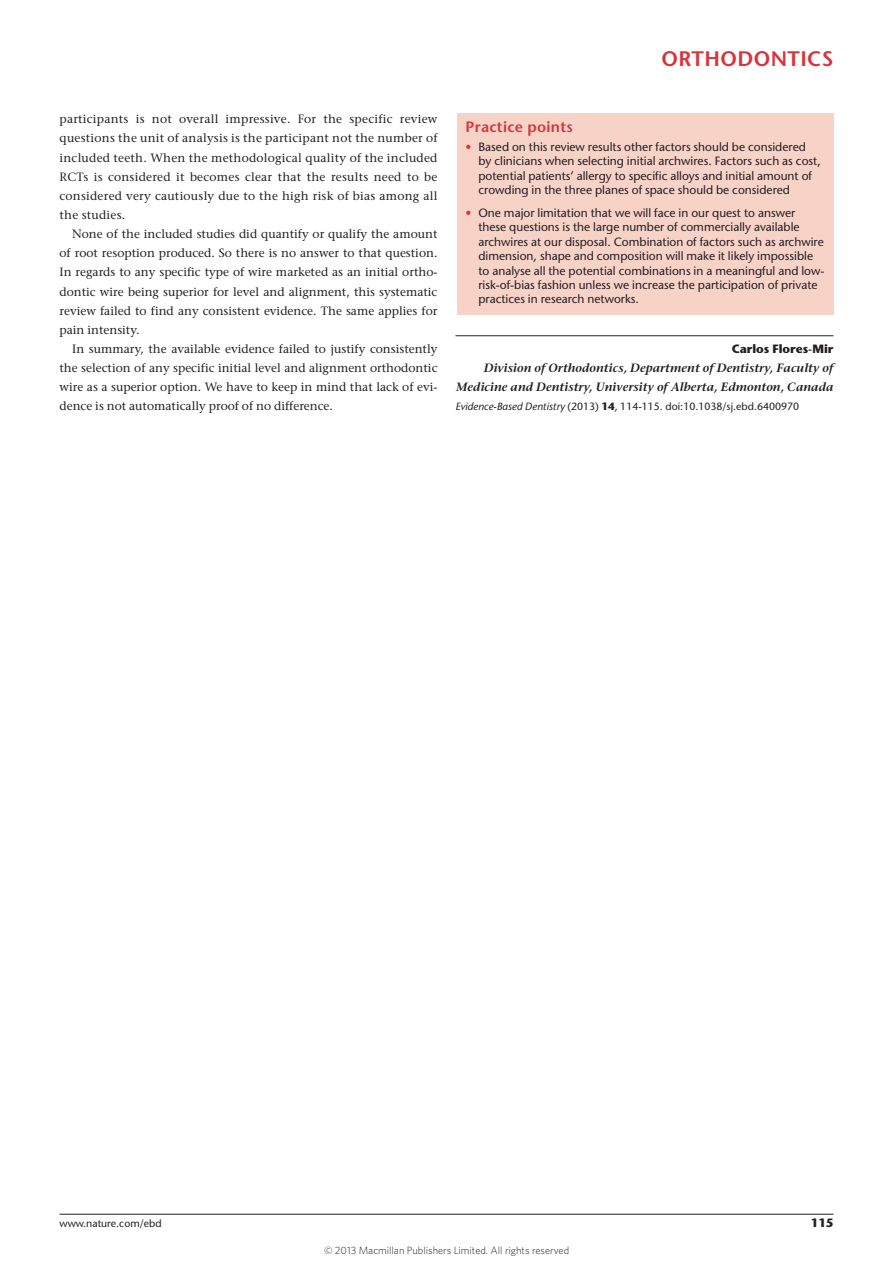
<style>
.page{position:relative;width:893px;height:1263px;background:#fff}
.page>*{position:absolute;margin:0;border:0;box-sizing:border-box;transform-origin:0 0}
.t1{font:600 21px "Stone Sans Std";letter-spacing:.02em;color:#d8343a}
.COMMENTARY_TEXT{font:600 15px "Stone Sans Std";letter-spacing:.02em;color:#d8343a}
.COMMENTARY_TEXT-2{font:500 12px/19.2px "Stone Serif Std";color:#231f20;text-align:justify}
.ABSTRACT{font:12px/14.4px "Stone Sans Std Medium 2";color:#231f20}
.AUTHOR_AFFILIATION{font:italic 600 12px/19.2px "Stone Serif Std";color:#231f20;text-align:right}
.AUTHOR{font:700 12px "Stone Sans Std";color:#231f20}
.SUMMARY_BIBLIO{font:10.5px "Stone Sans Std Medium 2";color:#231f20}
.t2{font:300 10.5px "Whitney";color:#231f20}
.s1{font-family:"Stone Sans Std";font-weight:500;color:#d8343a}
.s2{font-family:"Stone Sans Std";font-weight:500;font-style:italic}
.s3{font-family:"Stone Sans Std";font-weight:700}
</style>
<div class="page">
<hr style="left:60px;top:1214px;width:773px;height:1px;background:#231f20">
<hr style="left:455px;top:335px;width:378px;height:1px;background:#231f20">
<div style="left:457px;top:113px;width:376px;height:202px;background:#f7d2c7"></div>
<p class="t1" style="left:661px;top:47px;width:174px">ORTHODONTICS</p>
<p class="COMMENTARY_TEXT-2" style="left:60px;top:110px;width:379px">participants is not overall impressive. For the specific review questions the unit of analysis is the participant not the number of included teeth. When the methodological quality of the included RCTs is considered it becomes clear that the results need to be considered very cautiously due to the high risk of bias among all the studies.</p>
<p class="COMMENTARY_TEXT-2" style="left:60px;top:224px;width:379px;text-indent:13px">None of the included studies did quantify or qualify the amount of root resoption produced. So there is no answer to that question.<br>In regards to any specific type of wire marketed as an initial ortho&shy;dontic wire being superior for level and alignment, this systematic review failed to find any consistent evidence. The same applies for pain intensity.</p>
<p class="COMMENTARY_TEXT-2" style="left:60px;top:339px;width:379px;text-indent:13px">In summary, the available evidence failed to justify consistently the selection of any specific initial level and alignment orthodontic wire as a superior option. We have to keep in mind that lack of evi&shy;dence is not automatically proof of no difference.</p>
<p class="AUTHOR" style="left:732px;top:342px;width:103px">Carlos Flores-Mir</p>
<p class="COMMENTARY_TEXT" style="left:466px;top:118px;width:109px">Practice points</p>
<p class="ABSTRACT" style="left:478px;top:140px;width:344px;text-indent:-13px"><span class="s1">•</span> Based on this review results other factors should be considered by clinicians when selecting initial archwires. Factors such as cost, potential patients’ allergy to specific alloys and initial amount of crowding in the three planes of space should be considered</p>
<p class="ABSTRACT" style="left:478px;top:206px;width:348px;text-indent:-13px"><span class="s1">•</span> One major limitation that we will face in our quest to answer these questions is the large number of commercially available archwires at our disposal. Combination of factors such as archwire dimension, shape and composition will make it likely impossible to analyse all the potential combinations in a meaningful and low&shy;risk-of-bias fashion unless we increase the participation of private practices in research networks.</p>
<p class="AUTHOR_AFFILIATION" style="left:456px;top:358px;width:379px">Division of Orthodontics, Department of Dentistry, Faculty of<br>Medicine and Dentistry, University of Alberta, Edmonton, Canada</p>
<p class="SUMMARY_BIBLIO" style="left:455px;top:400px;width:345px"><span class="s2">Evidence-Based Dentistry</span> (2013) <span class="s3">14</span>, 114-115. doi:10.1038/sj.ebd.6400970</p>
<p class="SUMMARY_BIBLIO" style="left:60px;top:1217px;width:104px">www.nature.com/ebd</p>
<p class="AUTHOR" style="left:811px;top:1216px;width:24px">115</p>
<p class="t2" style="left:324px;top:1243px;width:247px">© 2013 Macmillan Publishers Limited. All rights reserved</p>
</div>
